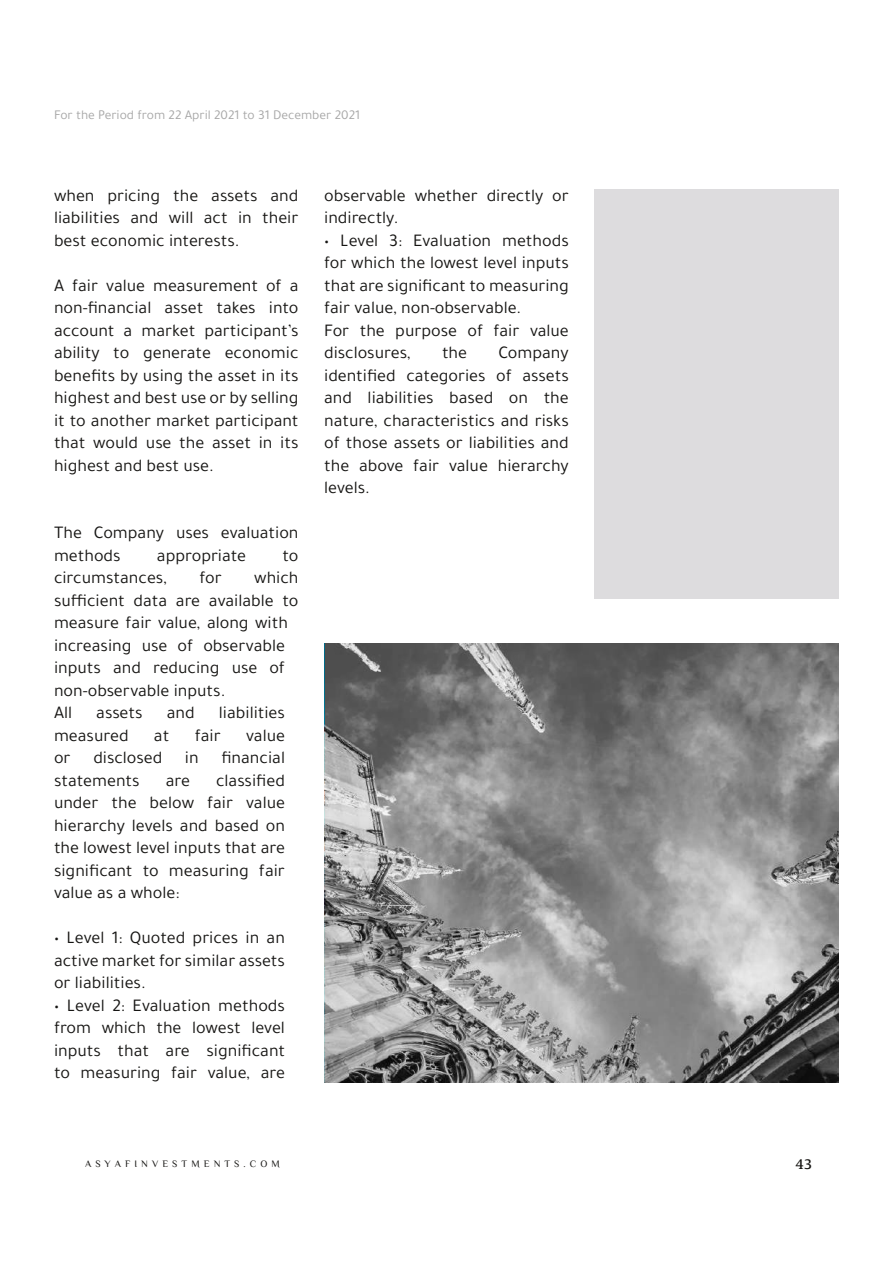
<style>
.page{position:relative;width:893px;height:1263px;background:#fff}
.page>*{position:absolute;margin:0;border:0;box-sizing:border-box;transform-origin:0 0}
.t1{font:18px/22.5px "Tajawal";color:#161513;text-align:justify}
.t2{font:15px "Ara Etab Al Monie'ee";letter-spacing:.27em;color:#161513}
.t3{font:15px "Nebras";color:#161513}
.t4{font:13.5px "Tajawal";color:#a7a7a7}
</style>
<div class="page">
<svg style="left:325px;top:644px;width:514px;height:439px;background:#898989"></svg>
<div style="left:594px;top:189px;width:245px;height:410px;background:#dddcde"></div>
<p class="t4" style="left:54px;top:105px;width:308px">For the Period from 22 April 2021 to 31 December 2021</p>
<p class="t1" style="left:54px;top:184px;width:246px">when pricing the assets and liabilities and will act in their best economic interests.</p>
<p class="t1" style="left:54px;top:274px;width:246px">A fair value measurement of a non-financial asset takes into account a market participant’s ability to generate economic benefits by using the asset in its highest and best use or by selling it to another market participant that would use the asset in its highest and best use.</p>
<p class="t1" style="left:54px;top:521px;width:246px">The Company uses evaluation methods</p>
<p class="t1" style="left:157px;top:544px;width:91px">appropriate</p>
<p class="t1" style="left:282px;top:544px;width:18px">to</p>
<p class="t1" style="left:54px;top:566px;width:114px">circumstances,</p>
<p class="t1" style="left:199px;top:566px;width:24px">for</p>
<p class="t1" style="left:54px;top:566px;width:246px;text-align:left;text-indent:200px">which sufficient data are available to measure fair value, along with increasing use of observable inputs and reducing use of non-observable inputs.<br>All</p>
<p class="t1" style="left:96px;top:701px;width:48px">assets</p>
<p class="t1" style="left:167px;top:701px;width:29px">and</p>
<p class="t1" style="left:219px;top:701px;width:68px">liabilities</p>
<p class="t1" style="left:54px;top:724px;width:76px">measured</p>
<p class="t1" style="left:154px;top:724px;width:17px">at</p>
<p class="t1" style="left:195px;top:724px;width:28px">fair</p>
<p class="t1" style="left:246px;top:724px;width:40px">value</p>
<p class="t1" style="left:54px;top:746px;width:18px">or</p>
<p class="t1" style="left:93px;top:746px;width:70px">disclosed</p>
<p class="t1" style="left:185px;top:746px;width:15px">in</p>
<p class="t1" style="left:221px;top:746px;width:65px">financial</p>
<p class="t1" style="left:54px;top:769px;width:87px">statements</p>
<p class="t1" style="left:166px;top:769px;width:26px">are</p>
<p class="t1" style="left:54px;top:769px;width:233px;text-indent:162px">classified under the below fair value hierarchy levels and based on the lowest level inputs that are significant to measuring fair value as a whole:</p>
<p class="t1" style="left:54px;top:926px;width:232px">• Level 1: Quoted prices in an active market for similar assets or liabilities.</p>
<p class="t1" style="left:54px;top:994px;width:233px">• Level 2: Evaluation methods from which the lowest level inputs that are significant to measuring fair value, are</p>
<p class="t1" style="left:324px;top:184px;width:246px">observable whether directly or indirectly.</p>
<p class="t1" style="left:324px;top:229px;width:246px;text-align:left">• Level 3: Evaluation methods for which the lowest level inputs that are significant to measuring fair value, non-observable.<br>For the purpose of fair value disclosures,</p>
<p class="t1" style="left:324px;top:341px;width:246px;text-indent:174px">Company identified categories of assets and liabilities based on the nature, characteristics and risks of those assets or liabilities and the above fair value hierarchy levels.</p>
<p class="t1" style="left:442px;top:341px;width:27px">the</p>
<p class="t2" style="left:85px;top:1158px;width:196px">ASYAFINVESTMENTS.COM</p>
<p class="t3" style="left:795px;top:1155px;width:19px">43</p>
</div>
